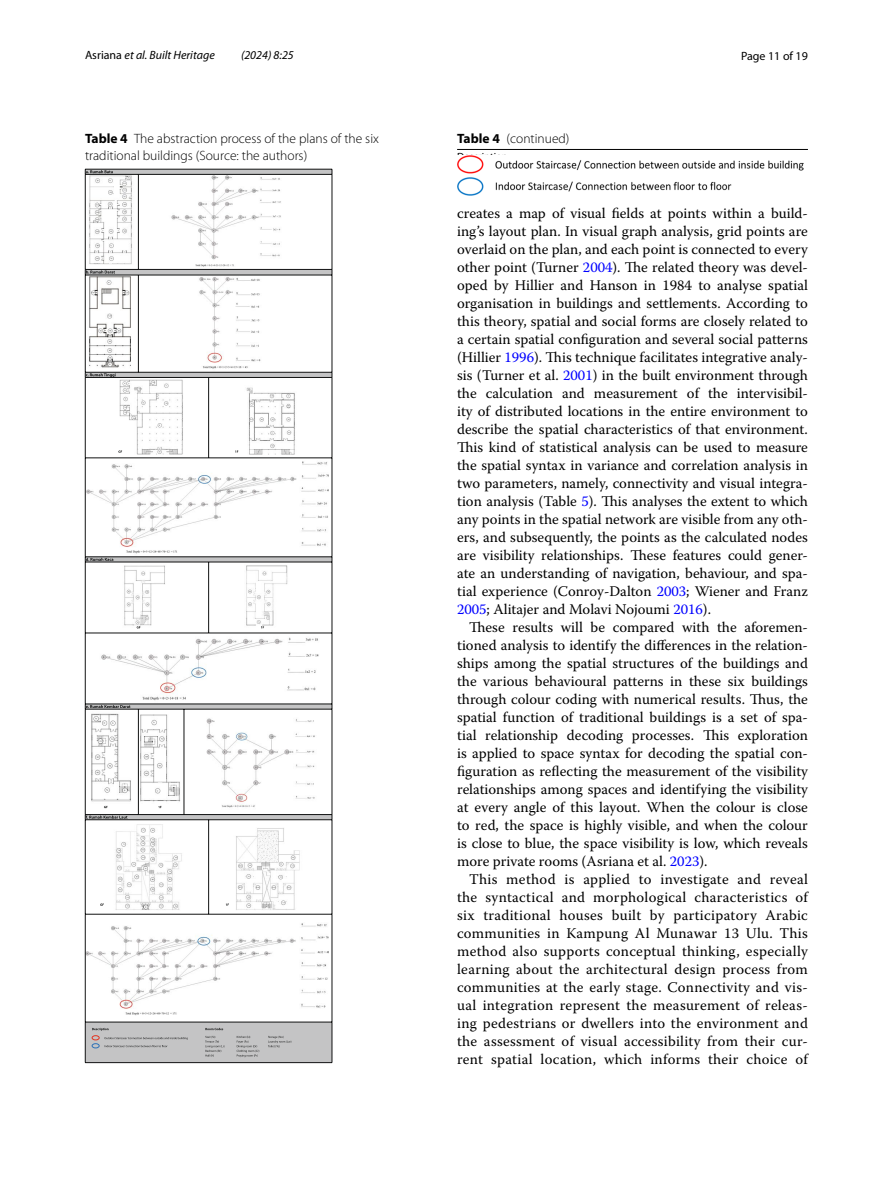
<style>
.page{position:relative;width:893px;height:1187px;background:#fff}
.page>*{position:absolute;margin:0;border:0;box-sizing:border-box;transform-origin:0 0}
.t1{font:14.7px/18px "Warnock Pro";color:#000;text-align:justify}
.t2{font:300 13.5px/16.5px "Myriad Pro";color:#000}
.t3{font:italic 12px "Myriad Pro";color:#000}
.t4{font:12px "Myriad Pro";color:#000}
.s1{font-style:normal}
.s2{font-weight:700}
.s3{color:#00f}
</style>
<div class="page">
<svg style="left:86px;top:170px;width:246px;height:892px"></svg>
<hr style="left:85px;top:169px;width:53px;height:1px;background:#111212">
<hr style="left:138px;top:169px;width:46px;height:1px;background:#111212">
<hr style="left:209px;top:169px;width:123px;height:1px;background:#111212">
<hr style="left:85px;top:174px;width:53px;height:1px;background:#111212">
<hr style="left:85px;top:174px;width:1px;height:95px;background:#111212">
<hr style="left:138px;top:174px;width:46px;height:1px;background:#111212">
<hr style="left:138px;top:174px;width:1px;height:95px;background:#111212">
<svg style="left:184px;top:169px;width:25px;height:6px"></svg>
<hr style="left:209px;top:174px;width:123px;height:1px;background:#111212">
<hr style="left:332px;top:174px;width:1px;height:95px;background:#111212">
<hr style="left:85px;top:269px;width:53px;height:1px;background:#111212">
<hr style="left:138px;top:269px;width:46px;height:1px;background:#111212">
<hr style="left:209px;top:269px;width:123px;height:1px;background:#111212">
<hr style="left:85px;top:275px;width:53px;height:1px;background:#111212">
<hr style="left:85px;top:275px;width:1px;height:97px;background:#111212">
<hr style="left:138px;top:275px;width:46px;height:1px;background:#111212">
<hr style="left:138px;top:275px;width:1px;height:97px;background:#111212">
<svg style="left:184px;top:269px;width:25px;height:7px"></svg>
<hr style="left:209px;top:275px;width:123px;height:1px;background:#111212">
<hr style="left:332px;top:275px;width:1px;height:97px;background:#111212">
<hr style="left:85px;top:372px;width:53px;height:1px;background:#111212">
<hr style="left:138px;top:372px;width:46px;height:1px;background:#111212">
<hr style="left:209px;top:372px;width:123px;height:1px;background:#111212">
<hr style="left:85px;top:377px;width:53px;height:1px;background:#111212">
<hr style="left:85px;top:377px;width:1px;height:80px;background:#111212">
<hr style="left:138px;top:377px;width:46px;height:1px;background:#111212">
<svg style="left:184px;top:372px;width:25px;height:6px"></svg>
<hr style="left:209px;top:377px;width:123px;height:1px;background:#111212">
<hr style="left:208px;top:377px;width:1px;height:80px;background:#111212">
<hr style="left:332px;top:377px;width:1px;height:80px;background:#111212">
<hr style="left:85px;top:457px;width:53px;height:1px;background:#111212">
<hr style="left:85px;top:458px;width:1px;height:98px;background:#111212">
<hr style="left:138px;top:457px;width:46px;height:1px;background:#111212">
<svg style="left:184px;top:457px;width:25px;height:1px"></svg>
<hr style="left:209px;top:457px;width:123px;height:1px;background:#111212">
<hr style="left:332px;top:458px;width:1px;height:98px;background:#111212">
<hr style="left:85px;top:556px;width:53px;height:1px;background:#111212">
<hr style="left:138px;top:556px;width:46px;height:1px;background:#111212">
<hr style="left:209px;top:556px;width:123px;height:1px;background:#111212">
<hr style="left:85px;top:561px;width:53px;height:1px;background:#111212">
<hr style="left:85px;top:562px;width:1px;height:70px;background:#111212">
<hr style="left:138px;top:561px;width:46px;height:1px;background:#111212">
<svg style="left:184px;top:556px;width:25px;height:6px"></svg>
<hr style="left:209px;top:561px;width:123px;height:1px;background:#111212">
<hr style="left:208px;top:562px;width:1px;height:70px;background:#111212">
<hr style="left:332px;top:562px;width:1px;height:70px;background:#111212">
<hr style="left:85px;top:632px;width:53px;height:1px;background:#111212">
<hr style="left:85px;top:633px;width:1px;height:70px;background:#111212">
<hr style="left:138px;top:632px;width:46px;height:1px;background:#111212">
<svg style="left:184px;top:632px;width:25px;height:1px"></svg>
<hr style="left:209px;top:632px;width:123px;height:1px;background:#111212">
<hr style="left:332px;top:633px;width:1px;height:70px;background:#111212">
<hr style="left:85px;top:703px;width:53px;height:1px;background:#111212">
<hr style="left:138px;top:703px;width:46px;height:1px;background:#111212">
<hr style="left:209px;top:703px;width:123px;height:1px;background:#111212">
<hr style="left:85px;top:708px;width:53px;height:1px;background:#111212">
<hr style="left:85px;top:709px;width:1px;height:105px;background:#111212">
<hr style="left:138px;top:708px;width:46px;height:1px;background:#111212">
<hr style="left:138px;top:709px;width:1px;height:105px;background:#111212">
<svg style="left:184px;top:703px;width:25px;height:6px"></svg>
<hr style="left:184px;top:709px;width:1px;height:105px;background:#111212">
<hr style="left:209px;top:708px;width:123px;height:1px;background:#111212">
<hr style="left:332px;top:709px;width:1px;height:105px;background:#111212">
<hr style="left:85px;top:814px;width:53px;height:1px;background:#111212">
<hr style="left:138px;top:814px;width:46px;height:1px;background:#111212">
<hr style="left:209px;top:814px;width:123px;height:1px;background:#111212">
<hr style="left:85px;top:819px;width:53px;height:1px;background:#111212">
<hr style="left:85px;top:819px;width:1px;height:95px;background:#111212">
<hr style="left:138px;top:819px;width:46px;height:1px;background:#111212">
<svg style="left:184px;top:814px;width:25px;height:6px"></svg>
<hr style="left:85px;top:913px;width:53px;height:1px;background:#111212">
<hr style="left:85px;top:914px;width:1px;height:107px;background:#111212">
<hr style="left:138px;top:913px;width:46px;height:1px;background:#111212">
<svg style="left:184px;top:913px;width:24px;height:1px"></svg>
<hr style="left:85px;top:1021px;width:53px;height:1px;background:#111212">
<hr style="left:85px;top:1022px;width:1px;height:40px;background:#111212">
<hr style="left:209px;top:1021px;width:123px;height:1px;background:#111212">
<hr style="left:85px;top:1062px;width:53px;height:1px;background:#111212">
<hr style="left:138px;top:1062px;width:46px;height:1px;background:#111212">
<svg style="left:184px;top:1062px;width:25px;height:1px"></svg>
<hr style="left:209px;top:1062px;width:123px;height:1px;background:#111212">
<hr style="left:209px;top:819px;width:123px;height:1px;background:#111212">
<hr style="left:208px;top:819px;width:1px;height:95px;background:#111212">
<hr style="left:332px;top:819px;width:1px;height:95px;background:#111212">
<hr style="left:209px;top:913px;width:123px;height:1px;background:#111212">
<hr style="left:332px;top:914px;width:1px;height:107px;background:#111212">
<hr style="left:332px;top:1022px;width:1px;height:40px;background:#111212">
<svg style="left:85px;top:169px;width:28px;height:5px"></svg>
<svg style="left:85px;top:269px;width:30px;height:6px"></svg>
<svg style="left:85px;top:372px;width:31px;height:5px"></svg>
<svg style="left:85px;top:557px;width:28px;height:5px"></svg>
<svg style="left:85px;top:704px;width:45px;height:5px"></svg>
<svg style="left:85px;top:814px;width:42px;height:5px"></svg>
<svg style="left:92px;top:1021px;width:132px;height:35px;background:#b9b9ba"></svg>
<svg style="left:104px;top:805px;width:4px;height:3px"></svg>
<svg style="left:158px;top:805px;width:4px;height:3px"></svg>
<svg style="left:237px;top:1035px;width:22px;height:22px"></svg>
<svg style="left:268px;top:1035px;width:23px;height:12px"></svg>
<img style="left:457px;top:155px;width:346px;height:40px">
<hr style="left:457px;top:149px;width:351px;height:1px;background:#000">
<p class="t3" style="left:85px;top:48px;width:131px"><span class="s1">Asriana</span> et al. Built Heritage</p>
<p class="t3" style="left:241px;top:48px;width:54px">(2024) 8:25</p>
<p class="t4" style="left:741px;top:48px;width:68px">Page 11 of 19</p>
<p class="t2" style="left:85px;top:130px;width:295px"><span class="s2">Table 4</span> The abstraction process of the plans of the six traditional buildings (Source: the authors)</p>
<p class="t2" style="left:457px;top:130px;width:114px"><span class="s2">Table 4</span> (continued)</p>
<p class="t1" style="left:457px;top:203px;width:352px">creates a map of visual fields at points within a build&shy;ing’s layout plan. In visual graph analysis, grid points are overlaid on the plan, and each point is connected to every other point (Turner <span class="s3">2004</span>). The related theory was devel&shy;oped by Hillier and Hanson in 1984 to analyse spatial organisation in buildings and settlements. According to this theory, spatial and social forms are closely related to a certain spatial configuration and several social patterns (Hillier <span class="s3">1996</span>). This technique facilitates integrative analy&shy;sis (Turner et al. <span class="s3">2001</span>) in the built environment through the calculation and measurement of the intervisibil&shy;ity of distributed locations in the entire environment to describe the spatial characteristics of that environment.<br>This kind of statistical analysis can be used to measure the spatial syntax in variance and correlation analysis in two parameters, namely, connectivity and visual integra&shy;tion analysis (Table <span class="s3">5</span>). This analyses the extent to which any points in the spatial network are visible from any oth&shy;ers, and subsequently, the points as the calculated nodes are visibility relationships. These features could gener&shy;ate an understanding of navigation, behaviour, and spa&shy;tial experience (Conroy-Dalton <span class="s3">2003</span>; Wiener and Franz <span class="s3">2005</span>; Alitajer and Molavi Nojoumi <span class="s3">2016</span>).</p>
<p class="t1" style="left:457px;top:617px;width:352px;text-indent:12px">These results will be compared with the aforemen&shy;tioned analysis to identify the differences in the relation&shy;ships among the spatial structures of the buildings and the various behavioural patterns in these six buildings through colour coding with numerical results. Thus, the spatial function of traditional buildings is a set of spa&shy;tial relationship decoding processes. This exploration is applied to space syntax for decoding the spatial con&shy;figuration as reflecting the measurement of the visibility relationships among spaces and identifying the visibility at every angle of this layout. When the colour is close to red, the space is highly visible, and when the colour is close to blue, the space visibility is low, which reveals more private rooms (Asriana et al. <span class="s3">2023</span>).</p>
<p class="t1" style="left:457px;top:869px;width:352px;text-indent:12px">This method is applied to investigate and reveal the syntactical and morphological characteristics of six traditional houses built by participatory Arabic communities in Kampung Al Munawar 13 Ulu. This method also supports conceptual thinking, especially learning about the architectural design process from communities at the early stage. Connectivity and vis&shy;ual integration represent the measurement of releas&shy;ing pedestrians or dwellers into the environment and the assessment of visual accessibility from their cur&shy;rent spatial location, which informs their choice of</p>
</div>
